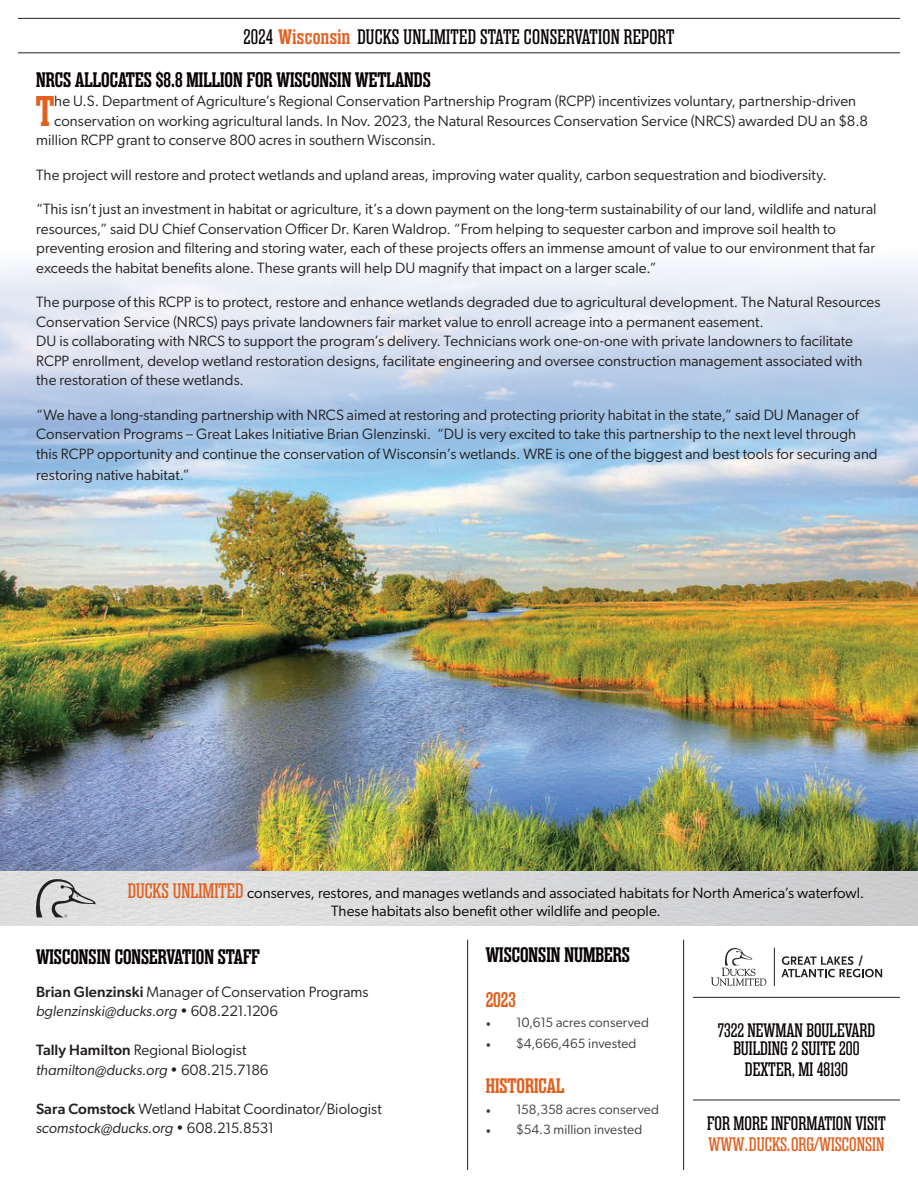
<style>
.page{position:relative;width:918px;height:1188px;background:#fff}
.page>*{position:absolute;margin:0;border:0;box-sizing:border-box;transform-origin:0 0}
.t1{font:600 42.9px "Rama Slab E";color:#e1601e}
.t2{font:600 21px/43.3px "Rama Slab E";color:#080302}
.t3{font:600 21px "Rama Slab E";color:#e1601e}
.t4{font:19.5px/18px "Rama Slab E";color:#080302;text-align:center}
.t5{font:19.5px "Rama Slab E";color:#e1601e}
.t6{font:15px/19.5px "Gibson";letter-spacing:.005em;color:#231f20}
.t7{font:15px/18px "Gibson";letter-spacing:.005em;color:#080302;text-align:center}
.t8{font:13.5px "Gibson";letter-spacing:.005em;color:#3e3e3f}
.t9{font:700 11.4px "Scala Sans OT";color:#231f20}
.s1{font-weight:400}
.s2{color:#e1601e}
.s3{font-family:"Rama Slab E";font-size:21px;color:#e1601e}
.s4{font-family:"Minion Pro"}
.s5{font-weight:500}
.s6{font-style:italic}
</style>
<div class="page">
<img style="left:0;top:263px;width:918px;height:608px">
<hr style="left:693px;top:997px;width:207px;height:1px;background:#231f20">
<hr style="left:693px;top:1100px;width:207px;height:1px;background:#231f20">
<hr style="left:467px;top:940px;width:1px;height:230px;background:#231f20">
<hr style="left:683px;top:940px;width:1px;height:230px;background:#231f20">
<hr style="left:18px;top:18px;width:882px;height:1px;background:#231f20">
<hr style="left:18px;top:52px;width:882px;height:1px;background:#231f20">
<div style="left:0;top:871px;width:918px;height:54px;background:linear-gradient(to right,#e3e4e3,#cdced0)"></div>
<svg style="left:36px;top:879px;width:60px;height:38px;background:#bababa"></svg>
<svg style="left:711px;top:948px;width:55px;height:38px"></svg>
<hr style="left:774px;top:948px;width:1px;height:38px;background:#231f20">
<svg style="left:781px;top:956px;width:101px;height:21px"></svg>
<h2 class="t2" style="left:36px;top:15px;width:640px;text-indent:207px"><span class="s1">2024</span> <span class="s2">Wisconsin</span> <span class="s1">DUCKS UNLIMITED STATE CONSERVATION REPORT<br></span>NRCS ALLOCATES $8.8 MILLION FOR WISCONSIN WETLANDS</h2>
<h1 class="t1" style="left:36px;top:87px;width:20px">T</h1>
<p class="t6" style="left:54px;top:91px;width:803px">he U.S. Department of Agriculture’s Regional Conservation Partnership Program (RCPP) incentivizes voluntary, partnership-driven</p>
<p class="t6" style="left:54px;top:111px;width:815px">conservation on working agricultural lands. In Nov. 2023, the Natural Resources Conservation Service (NRCS) awarded DU an $8.8</p>
<p class="t6" style="left:36px;top:130px;width:401px">million RCPP grant to conserve 800 acres in southern Wisconsin.</p>
<p class="t6" style="left:36px;top:165px;width:792px">The project will restore and protect wetlands and upland areas, improving water quality, carbon sequestration and biodiversity.</p>
<p class="t6" style="left:36px;top:199px;width:842px">“This isn’t just an investment in habitat or agriculture, it’s a down payment on the long-term sustainability of our land, wildlife and natural resources,” said DU Chief Conservation Officer Dr. Karen Waldrop. “From helping to sequester carbon and improve soil health to preventing erosion and filtering and storing water, each of these projects offers an immense amount of value to our environment that far exceeds the habitat benefits alone. These grants will help DU magnify that impact on a larger scale.”</p>
<p class="t6" style="left:36px;top:292px;width:846px">The purpose of this RCPP is to protect, restore and enhance wetlands degraded due to agricultural development. The Natural Resources Conservation Service (NRCS) pays private landowners fair market value to enroll acreage into a permanent easement.<br>DU is collaborating with NRCS to support the program’s delivery. Technicians work one-on-one with private landowners to facilitate RCPP enrollment, develop wetland restoration designs, facilitate engineering and oversee construction management associated with the restoration of these wetlands.</p>
<p class="t6" style="left:36px;top:405px;width:843px">“We have a long-standing partnership with NRCS aimed at restoring and protecting priority habitat in the state,” said DU Manager of<br>Conservation Programs – Great Lakes Initiative Brian Glenzinski. “DU is very excited to take this partnership to the next level through this RCPP opportunity and continue the conservation of Wisconsin’s wetlands. WRE is one of the biggest and best tools for securing and</p>
<p class="t6" style="left:36px;top:465px;width:155px">restoring native habitat.”</p>
<p class="t7" style="left:128px;top:884px;width:738px"><span class="s3">DUCKS UNLIMITED</span> conserves, restores, and manages wetlands and associated habitats for North America’s waterfowl.<br>These habitats also benefit other wildlife and people.</p>
<h2 class="t2" style="left:36px;top:935px;width:225px">WISCONSIN CONSERVATION STAFF</h2>
<h2 class="t2" style="left:486px;top:933px;width:146px">WISCONSIN NUMBERS</h2>
<h2 class="t3" style="left:486px;top:988px;width:32px">2023</h2>
<p class="t8" style="left:486px;top:1015px;width:165px"><span class="s4">•</span> 10,615 acres conserved</p>
<p class="t8" style="left:486px;top:1035px;width:152px"><span class="s4">•</span> $4,666,465 invested</p>
<h2 class="t3" style="left:486px;top:1074px;width:80px">HISTORICAL</h2>
<p class="t8" style="left:486px;top:1101px;width:175px"><span class="s4">•</span> 158,358 acres conserved</p>
<p class="t8" style="left:486px;top:1121px;width:158px"><span class="s4">•</span> $54.3 million invested</p>
<p class="t6" style="left:36px;top:981px;width:334px"><span class="s5">Brian Glenzinski</span> Manager of Conservation Programs <span class="s6">bglenzinski@ducks.org</span> • 608.221.1206</p>
<p class="t6" style="left:36px;top:1040px;width:234px"><span class="s5">Tally Hamilton</span> Regional Biologist <span class="s6">thamilton@ducks.org</span> • 608.215.7186</p>
<p class="t6" style="left:36px;top:1098px;width:347px"><span class="s5">Sara Comstock</span> Wetland Habitat Coordinator/Biologist <span class="s6">scomstock@ducks.org</span> • 608.215.8531</p>
<p class="t9" style="left:858px;top:953px;width:6px">/</p>
<h3 class="t4" style="left:718px;top:1022px;width:159px">7322 NEWMAN BOULEVARD<br>BUILDING 2 SUITE 200</h3>
<h3 class="t4" style="left:745px;top:1061px;width:105px">DEXTER, MI 48130</h3>
<h3 class="t4" style="left:707px;top:1114px;width:180px">FOR MORE INFORMATION VISIT</h3>
<h3 class="t5" style="left:708px;top:1133px;width:178px">WWW.DUCKS.ORG/WISCONSIN</h3>
</div>
